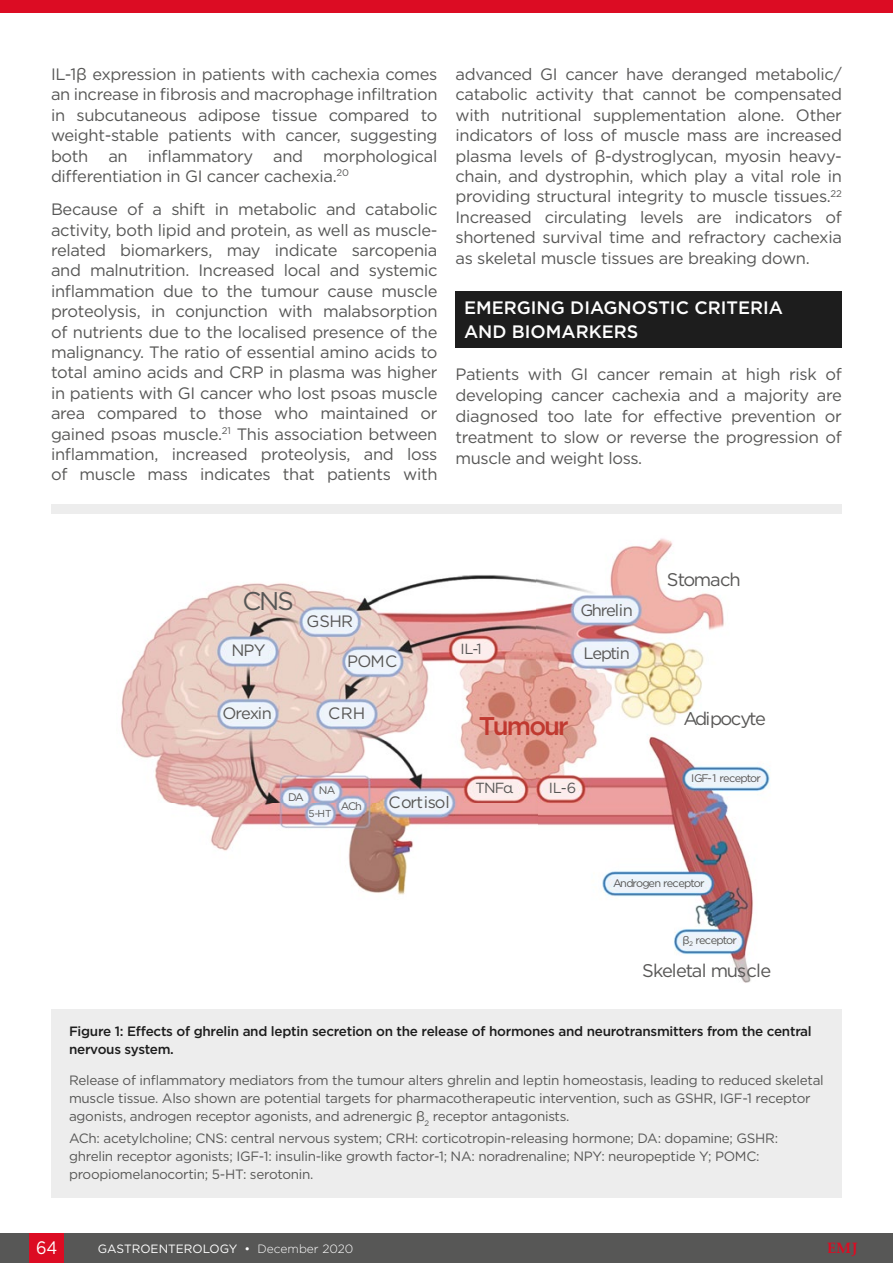
<style>
.page{position:relative;width:893px;height:1263px;background:#fff}
.page>*{position:absolute;margin:0;border:0;box-sizing:border-box;transform-origin:0 0}
.t1{font:500 25.65px "Gotham";letter-spacing:-.075em;color:#c03930}
.t2{font:25.65px "Gotham";color:#585756}
.t3{font:18.3px "Gotham";letter-spacing:-.065em;color:#585756}
.t4{font:18.3px "Gotham";letter-spacing:-.09em;color:#585756}
.H1__Heading_1{font:500 18px/24px "Gotham";color:#fff}
.t5{font:18px "Gotham";color:#fff;scale:.9 1}
.Body_Text__Justifica{font:16.5px/20.4px "Gotham";letter-spacing:-.02em;color:#575756;text-align:justify}
.t6{font:16.5px "Gotham";letter-spacing:-.045em;color:#585756}
.t7{font:16.5px "Gotham";letter-spacing:-.02em;color:#585756}
.t8{font:16.5px "Gotham";letter-spacing:-.065em;color:#585756}
.t9{font:700 15px "Palatino Linotype";color:#dc0c23}
.t10{font:14.7px "Gotham";letter-spacing:-.045em;color:#585756}
.t11{font:13.5px/18px "Gotham";letter-spacing:-.02em;color:#575756}
.t12{font:500 13.5px/18px "Gotham";letter-spacing:-.02em;color:#1d1d1d}
.t13{font:12px "Gotham";color:#fff}
.t14{font:10.95px "Gotham";letter-spacing:-.075em;color:#585756}
.t15{font:10.05px "Gotham";color:#585756}
.s1{font-weight:300}
</style>
<div class="page">
<div style="left:0;top:1233px;width:893px;height:30px;background:#575756"></div>
<div style="left:30px;top:1233px;width:34px;height:30px;background:#dc0c23"></div>
<div style="left:0;top:0;width:893px;height:13px;background:#dc0c23"></div>
<div style="left:455px;top:291px;width:387px;height:57px;background:#1d1d1d"></div>
<div style="left:51px;top:1009px;width:791px;height:188px;background:#ededed"></div>
<img style="left:121px;top:538px;width:649px;height:445px">
<div style="left:51px;top:504px;width:791px;height:10px;background:#ededed"></div>
<p class="Body_Text__Justifica" style="left:51px;top:64px;width:388px">IL-1β expression in patients with cachexia comes an increase in fibrosis and macrophage infiltration in subcutaneous adipose tissue compared to weight-stable patients with cancer, suggesting both an inflammatory and morphological differentiation in GI cancer cachexia.<sup>20</sup></p>
<p class="Body_Text__Justifica" style="left:51px;top:199px;width:388px">Because of a shift in metabolic and catabolic activity, both lipid and protein, as well as muscle&shy;related biomarkers, may indicate sarcopenia and malnutrition. Increased local and systemic inflammation due to the tumour cause muscle proteolysis, in conjunction with malabsorption of nutrients due to the localised presence of the malignancy. The ratio of essential amino acids to total amino acids and CRP in plasma was higher in patients with GI cancer who lost psoas muscle area compared to those who maintained or gained psoas muscle.<sup>21</sup> This association between inflammation, increased proteolysis, and loss of muscle mass indicates that patients with</p>
<p class="Body_Text__Justifica" style="left:455px;top:64px;width:388px">advanced GI cancer have deranged metabolic/ catabolic activity that cannot be compensated with nutritional supplementation alone. Other indicators of loss of muscle mass are increased plasma levels of β-dystroglycan, myosin heavy&shy;chain, and dystrophin, which play a vital role in providing structural integrity to muscle tissues.<sup>22<br></sup>Increased circulating levels are indicators of shortened survival time and refractory cachexia as skeletal muscle tissues are breaking down.</p>
<p class="H1__Heading_1" style="left:464px;top:295px;width:320px">EMERGING DIAGNOSTIC CRITERIA<br>AND BIOMARKERS</p>
<p class="Body_Text__Justifica" style="left:455px;top:363px;width:388px;line-height:21px">Patients with GI cancer remain at high risk of developing cancer cachexia and a majority are diagnosed too late for effective prevention or treatment to slow or reverse the progression of muscle and weight loss.</p>
<p class="t2" style="left:243px;top:585px;width:53px">CNS</p>
<p class="t6" style="left:232px;top:640px;width:35px">NPY</p>
<p class="t6" style="left:306px;top:610px;width:48px">GSHR</p>
<p class="t6" style="left:347px;top:650px;width:52px">POMC</p>
<p class="t6" style="left:222px;top:702px;width:51px">Orexin</p>
<p class="t6" style="left:328px;top:702px;width:39px">CRH</p>
<p class="t10" style="left:460px;top:639px;width:23px">IL-1</p>
<p class="t8" style="left:580px;top:599px;width:54px">Ghrelin</p>
<p class="t6" style="left:584px;top:642px;width:48px">Leptin</p>
<p class="t1" style="left:479px;top:709px;width:92px">Tumour</p>
<p class="t3" style="left:667px;top:568px;width:75px">Stomach</p>
<p class="t4" style="left:683px;top:707px;width:84px">Adipocyte</p>
<p class="t14" style="left:319px;top:783px;width:18px">NA</p>
<p class="t15" style="left:308px;top:807px;width:25px">5-HT</p>
<p class="t14" style="left:288px;top:790px;width:17px">DA</p>
<p class="t14" style="left:341px;top:799px;width:23px">ACh</p>
<p class="t7" style="left:388px;top:791px;width:63px">Cortisol</p>
<p class="t10" style="left:475px;top:779px;width:39px">TNFα</p>
<p class="t10" style="left:549px;top:779px;width:29px">IL-6</p>
<p class="t14" style="left:691px;top:771px;width:71px">IGF-1 receptor</p>
<p class="t14" style="left:613px;top:876px;width:93px">Androgen receptor</p>
<p class="t14" style="left:683px;top:933px;width:56px">β<sub>2</sub> receptor</p>
<p class="t3" style="left:642px;top:959px;width:131px">Skeletal muscle</p>
<p class="t12" style="left:69px;top:1022px;width:744px">Figure 1: Effects of ghrelin and leptin secretion on the release of hormones and neurotransmitters from the central nervous system.</p>
<p class="t11" style="left:69px;top:1071px;width:756px">Release of inflammatory mediators from the tumour alters ghrelin and leptin homeostasis, leading to reduced skeletal muscle tissue. Also shown are potential targets for pharmacotherapeutic intervention, such as GSHR, IGF-1 receptor agonists, androgen receptor agonists, and adrenergic β<sub>2</sub> receptor antagonists.</p>
<p class="t11" style="left:69px;top:1129px;width:711px">ACh: acetylcholine; CNS: central nervous system; CRH: corticotropin-releasing hormone; DA: dopamine; GSHR: ghrelin receptor agonists; IGF-1: insulin-like growth factor-1; NA: noradrenaline; NPY: neuropeptide Y; POMC: proopiomelanocortin; 5-HT: serotonin.</p>
<p class="t5" style="left:36px;top:1236px;width:25px">64</p>
<p class="t13" style="left:98px;top:1241px;width:257px">GASTROENTEROLOGY • <span class="s1">December 2020</span></p>
<p class="t9" style="left:827px;top:1238px;width:32px">EMJ</p>
</div>
